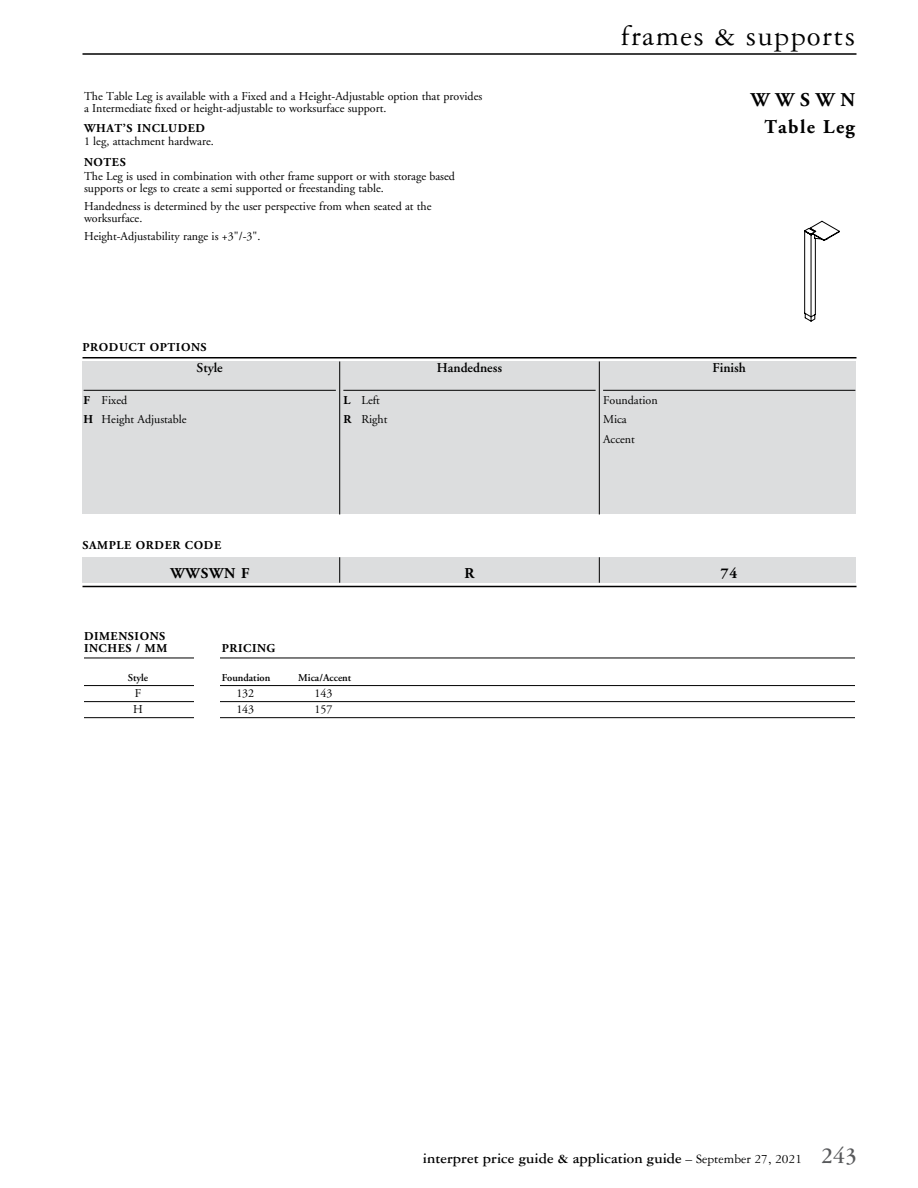
<style>
.page{position:relative;width:918px;height:1188px;background:#fff}
.page>*{position:absolute;margin:0;border:0;box-sizing:border-box;transform-origin:0 0}
.t1{font:30px "Garamond Three";letter-spacing:.05em;color:#000}
.t2{font:700 19.5px/27px "Adobe Garamond";letter-spacing:.07em;color:#000;text-align:right}
.t3{font:700 15px "Garamond Three";color:#000}
.t4{font:700 15px "Adobe Garamond";letter-spacing:.05em;color:#000}
.t5{font:600 13.5px "Adobe Garamond";color:#000}
.t6{font:12px/19.5px "Adobe Garamond";color:#000}
.t7{font:700 12px/12px "Adobe Garamond";letter-spacing:.05em;color:#000}
.t8{font:600 10.5px "Adobe Garamond";color:#000}
.s1{font-weight:700}
.s2{font-weight:400;font-size:13.5px}
.s3{font-size:24px;color:#58595b}
</style>
<div class="page">
<hr style="left:82px;top:53px;width:774px;height:2px;background:#000">
<hr style="left:84px;top:658px;width:771px;height:1px;background:#000">
<hr style="left:84px;top:685px;width:771px;height:1px;background:#000">
<hr style="left:84px;top:701px;width:771px;height:1px;background:#000">
<hr style="left:84px;top:717px;width:771px;height:1px;background:#000">
<div style="left:194px;top:630px;width:26px;height:504px;background:#fff"></div>
<div style="left:82px;top:362px;width:774px;height:152px;background:#dcddde"></div>
<hr style="left:84px;top:390px;width:252px;height:1px;background:#000">
<hr style="left:343px;top:390px;width:253px;height:1px;background:#000">
<hr style="left:603px;top:390px;width:252px;height:1px;background:#000">
<hr style="left:82px;top:357px;width:774px;height:1px;background:#000">
<hr style="left:339px;top:361px;width:1px;height:153px;background:#000">
<hr style="left:82px;top:586px;width:774px;height:1px;background:#000">
<div style="left:82px;top:557px;width:774px;height:26px;background:#dcddde"></div>
<svg style="left:339px;top:557px;width:1px;height:26px"></svg>
<hr style="left:599px;top:361px;width:1px;height:153px;background:#000">
<svg style="left:599px;top:557px;width:1px;height:26px"></svg>
<svg style="left:804px;top:221px;width:36px;height:100px"></svg>
<h1 class="t1" style="left:621px;top:20px;width:235px">frames &amp; supports</h1>
<p class="t6" style="left:84px;top:91px;width:400px;line-height:12px">The Table Leg is available with a Fixed and a Height-Adjustable option that provides a Intermediate fixed or height-adjustable to worksurface support.</p>
<p class="t7" style="left:84px;top:122px;width:123px">WHAT’S INCLUDED</p>
<p class="t6" style="left:84px;top:132px;width:130px">1 leg, attachment hardware.</p>
<p class="t7" style="left:84px;top:157px;width:43px">NOTES</p>
<p class="t6" style="left:84px;top:170px;width:373px;line-height:12px">The Leg is used in combination with other frame support or with storage based supports or legs to create a semi supported or freestanding table.</p>
<p class="t6" style="left:84px;top:200px;width:349px;line-height:12px">Handedness is determined by the user perspective from when seated at the worksurface.</p>
<p class="t6" style="left:84px;top:227px;width:176px">Height-Adjustability range is +3"/-3".</p>
<h2 class="t2" style="left:751px;top:86px;width:106px">WWSWN<br>Table Leg</h2>
<p class="t7" style="left:82px;top:341px;width:126px">PRODUCT OPTIONS</p>
<p class="t5" style="left:197px;top:361px;width:28px">Style</p>
<p class="t5" style="left:437px;top:361px;width:67px">Handedness</p>
<p class="t5" style="left:713px;top:361px;width:35px">Finish</p>
<p class="t6" style="left:84px;top:391px;width:104px"><span class="s1">F</span> Fixed<br><span class="s1">H</span> Height Adjustable</p>
<p class="t6" style="left:343px;top:391px;width:46px"><span class="s1">L</span> Left<br><span class="s1">R</span> Right</p>
<p class="t6" style="left:603px;top:391px;width:56px">Foundation<br>Mica<br>Accent</p>
<p class="t7" style="left:82px;top:539px;width:140px">SAMPLE ORDER CODE</p>
<p class="t4" style="left:170px;top:565px;width:81px">WWSWN F</p>
<p class="t4" style="left:465px;top:565px;width:11px">R</p>
<p class="t4" style="left:721px;top:565px;width:18px">74</p>
<p class="t7" style="left:84px;top:631px;width:85px">DIMENSIONS<br>INCHES / MM</p>
<p class="t7" style="left:222px;top:643px;width:55px">PRICING</p>
<p class="t8" style="left:128px;top:672px;width:22px">Style</p>
<p class="t8" style="left:222px;top:672px;width:50px">Foundation</p>
<p class="t8" style="left:298px;top:672px;width:54px">Mica/Accent</p>
<p class="t6" style="left:135px;top:684px;width:8px">F</p>
<p class="t6" style="left:236px;top:684px;width:19px">132</p>
<p class="t6" style="left:315px;top:684px;width:19px">143</p>
<p class="t6" style="left:133px;top:700px;width:11px">H</p>
<p class="t6" style="left:236px;top:700px;width:19px">143</p>
<p class="t6" style="left:315px;top:700px;width:19px">157</p>
<p class="t3" style="left:423px;top:1150px;width:436px">interpret price guide &amp; application guide <span class="s2">– September 27, 2021</span> <span class="s3">243</span></p>
</div>
